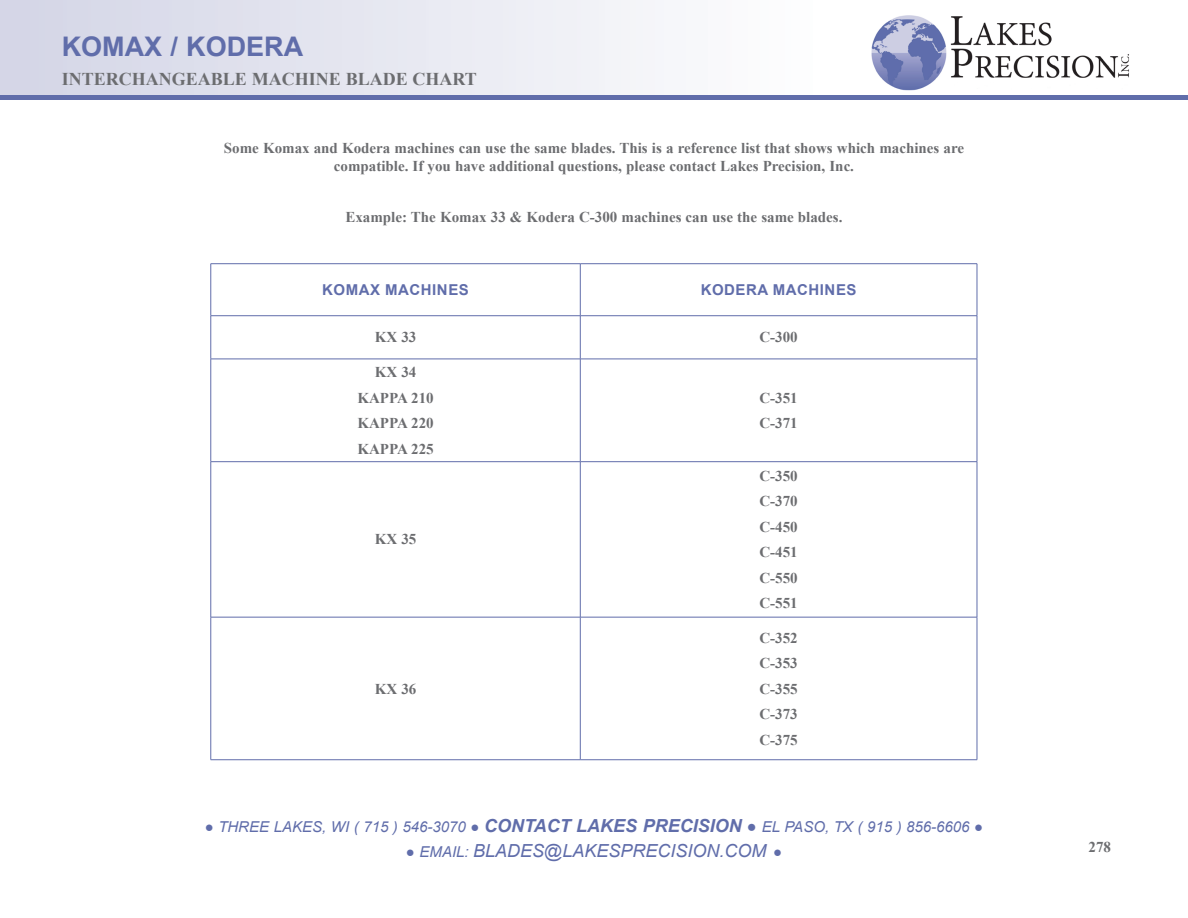
<style>
.page{position:relative;width:1188px;height:918px;background:#fff}
.page>*{position:absolute;margin:0;border:0;box-sizing:border-box;transform-origin:0 0}
.t1{font:700 27px "Arial";color:#606daa}
.t2{font:italic 18px "Arial";color:#606daa}
.t3{font:700 18px "Times New Roman";color:#6c6d70}
.t4{font:700 15px/18px "Times New Roman";color:#6c6d70;text-align:center}
.t5{font:italic 15px "Arial";color:#606daa}
.t6{font:700 15px "Arial";letter-spacing:.035em;color:#606daa}
.s1{font-family:"Courier New";font-style:normal}
.s2{font-weight:700;font-size:18px}
.s3{font-family:"Courier New";font-style:normal;font-size:16.5px}
.s4{font-family:"Courier New";font-style:normal;font-size:15px}
.s5{font-size:15px}
</style>
<div class="page">
<div style="left:0;top:0;width:858px;height:96px;background:linear-gradient(to right,#d3d5e6,#fff)"></div>
<hr style="left:0;top:96px;width:1188px;height:4px;background:#606daa">
<img style="left:871px;top:15px;width:258px;height:76px">
<hr style="left:211px;top:263px;width:369px;height:1px;background:#606daa">
<hr style="left:211px;top:264px;width:1px;height:52px;background:#606daa">
<hr style="left:580px;top:263px;width:397px;height:1px;background:#606daa">
<hr style="left:580px;top:264px;width:1px;height:52px;background:#606daa">
<hr style="left:977px;top:264px;width:1px;height:52px;background:#606daa">
<hr style="left:211px;top:315px;width:369px;height:1px;background:#606daa">
<hr style="left:211px;top:316px;width:1px;height:43px;background:#606daa">
<hr style="left:580px;top:315px;width:397px;height:1px;background:#606daa">
<hr style="left:580px;top:316px;width:1px;height:43px;background:#606daa">
<hr style="left:977px;top:316px;width:1px;height:43px;background:#606daa">
<hr style="left:211px;top:359px;width:369px;height:1px;background:#606daa">
<hr style="left:211px;top:359px;width:1px;height:103px;background:#606daa">
<hr style="left:580px;top:359px;width:397px;height:1px;background:#606daa">
<hr style="left:580px;top:359px;width:1px;height:103px;background:#606daa">
<hr style="left:977px;top:359px;width:1px;height:103px;background:#606daa">
<hr style="left:211px;top:461px;width:369px;height:1px;background:#606daa">
<hr style="left:211px;top:462px;width:1px;height:155px;background:#606daa">
<hr style="left:580px;top:461px;width:397px;height:1px;background:#606daa">
<hr style="left:580px;top:462px;width:1px;height:155px;background:#606daa">
<hr style="left:977px;top:462px;width:1px;height:155px;background:#606daa">
<hr style="left:211px;top:617px;width:369px;height:1px;background:#606daa">
<hr style="left:211px;top:617px;width:1px;height:143px;background:#606daa">
<hr style="left:580px;top:617px;width:397px;height:1px;background:#606daa">
<hr style="left:580px;top:617px;width:1px;height:143px;background:#606daa">
<hr style="left:977px;top:617px;width:1px;height:143px;background:#606daa">
<hr style="left:211px;top:759px;width:369px;height:1px;background:#606daa">
<hr style="left:580px;top:759px;width:397px;height:1px;background:#606daa">
<p class="t1" style="left:62px;top:27px;width:243px">KOMAX / KODERA</p>
<p class="t3" style="left:62px;top:66px;width:417px">INTERCHANGEABLE MACHINE BLADE CHART</p>
<p class="t4" style="left:224px;top:138px;width:742px">Some Komax and Kodera machines can use the same blades. This is a reference list that shows which machines are compatible. If you have additional questions, please contact Lakes Precision, Inc.</p>
<p class="t4" style="left:345px;top:207px;width:499px">Example: The Komax 33 &amp; Kodera C-300 machines can use the same blades.</p>
<p class="t6" style="left:322px;top:279px;width:148px">KOMAX MACHINES</p>
<p class="t6" style="left:701px;top:279px;width:157px">KODERA MACHINES</p>
<p class="t4" style="left:375px;top:328px;width:43px">KX 33</p>
<p class="t4" style="left:759px;top:328px;width:40px">C-300</p>
<p class="t4" style="left:375px;top:363px;width:43px">KX 34</p>
<p class="t4" style="left:357px;top:388px;width:78px">KAPPA 210</p>
<p class="t4" style="left:357px;top:414px;width:78px">KAPPA 220</p>
<p class="t4" style="left:357px;top:439px;width:78px">KAPPA 225</p>
<p class="t4" style="left:759px;top:388px;width:40px">C-351</p>
<p class="t4" style="left:759px;top:414px;width:40px">C-371</p>
<p class="t4" style="left:375px;top:530px;width:43px">KX 35</p>
<p class="t4" style="left:375px;top:679px;width:43px">KX 36</p>
<p class="t4" style="left:759px;top:466px;width:40px">C-350</p>
<p class="t4" style="left:759px;top:492px;width:40px">C-370</p>
<p class="t4" style="left:759px;top:517px;width:40px">C-450</p>
<p class="t4" style="left:759px;top:543px;width:40px">C-451</p>
<p class="t4" style="left:759px;top:568px;width:40px">C-550</p>
<p class="t4" style="left:759px;top:594px;width:40px">C-551</p>
<p class="t4" style="left:759px;top:628px;width:40px">C-352</p>
<p class="t4" style="left:759px;top:654px;width:40px">C-353</p>
<p class="t4" style="left:759px;top:679px;width:40px">C-355</p>
<p class="t4" style="left:759px;top:705px;width:40px">C-373</p>
<p class="t4" style="left:759px;top:730px;width:40px">C-375</p>
<p class="t5" style="left:205px;top:817px;width:780px"><span class="s1">●</span> THREE LAKES, WI ( 715 ) 546-3070 <span class="s1">●</span> <span class="s2">CONTACT LAKES PRECISION</span> <span class="s3">●</span> EL PASO, TX ( 915 ) 856-6606 <span class="s1">●</span></p>
<p class="t2" style="left:406px;top:839px;width:378px"><span class="s4">●</span> <span class="s5">EMAIL:</span> BLADES@LAKESPRECISION.COM <span class="s4">●</span></p>
<p class="t4" style="left:1089px;top:837px;width:24px">278</p>
</div>
